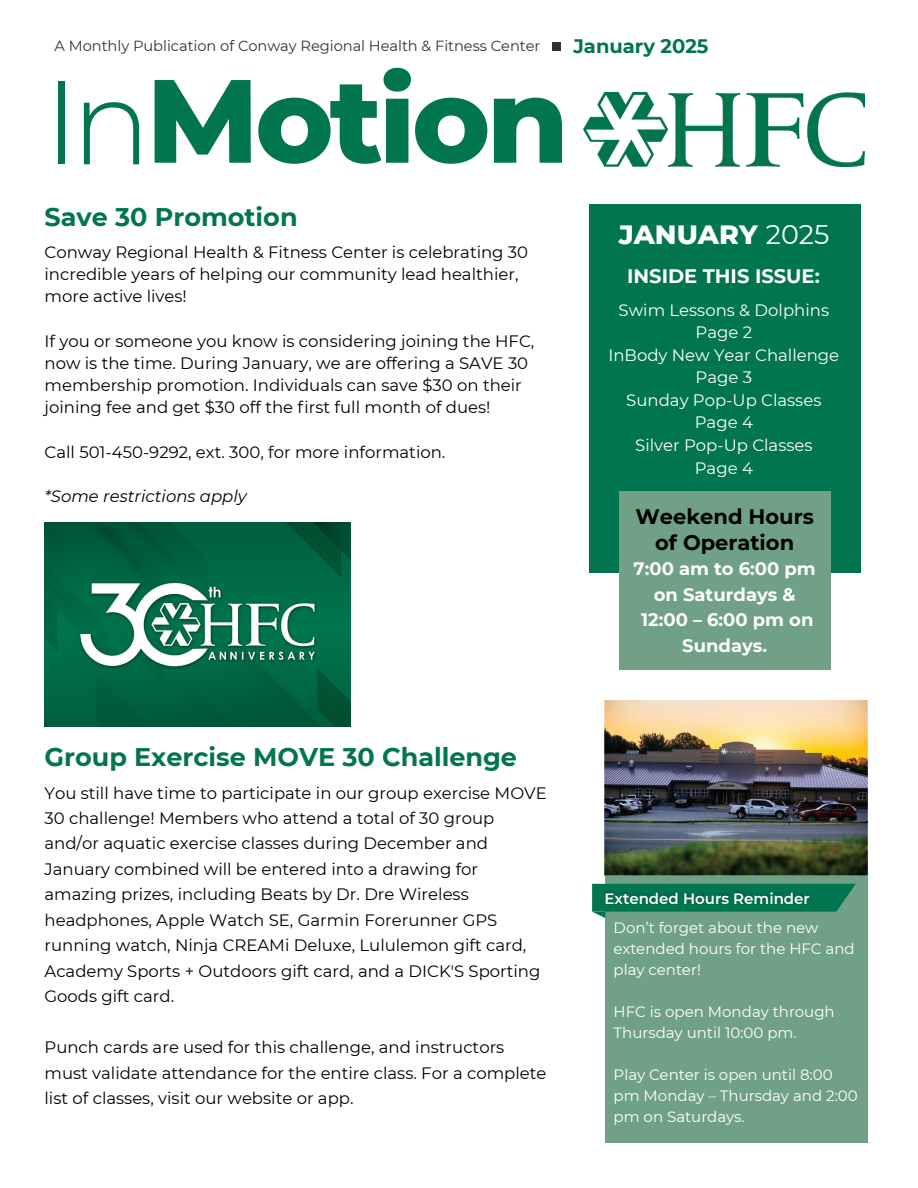
<style>
.page{position:relative;width:918px;height:1188px;background:#fff}
.page>*{position:absolute;margin:0;border:0;box-sizing:border-box;transform-origin:0 0}
.t1{font:800 27px "Montserrat";color:#fff}
.t2{font:700 25.5px "Montserrat";color:#007550}
.t3{font:700 21px/25.5px "Montserrat";color:#000;text-align:center}
.t4{font:700 19.5px "Montserrat";color:#fff}
.t5{font:700 19.5px "Montserrat";color:#007550}
.t6{font:700 18px/25.5px "Montserrat";color:#fff;text-align:center}
.t7{font:16.5px/25.5px "Montserrat";color:#000}
.t8{font:16.5px/22.5px "Montserrat";color:#fff;text-align:center}
.t9{font:italic 16.5px "Montserrat";color:#000}
.t10{font:15px/21px "Montserrat";color:#fff}
.t11{font:600 15px "Montserrat";color:#fff}
.t12{font:14.7px "Montserrat";letter-spacing:-.005em;color:#333334}
.s1{font-weight:400}
</style>
<div class="page">
<img style="left:583px;top:93px;width:281px;height:74px">
<div style="left:591px;top:205px;width:268px;height:366px;background:#007550"></div>
<div style="left:552px;top:42px;width:8px;height:8px;background:#333334"></div>
<div style="left:58px;top:82px;width:6px;height:82px;background:#007550"></div>
<svg style="left:84px;top:102px;width:55px;height:62px"></svg>
<svg style="left:155px;top:80px;width:96px;height:83px"></svg>
<svg style="left:258px;top:68px;width:229px;height:96px"></svg>
<svg style="left:494px;top:98px;width:68px;height:65px"></svg>
<div style="left:619px;top:491px;width:211px;height:178px;background:#70a187"></div>
<div style="left:605px;top:874px;width:262px;height:268px;background:#70a187"></div>
<svg style="left:592px;top:884px;width:264px;height:34px"></svg>
<img style="left:602px;top:889px;width:249px;height:22px">
<img style="left:45px;top:523px;width:305px;height:204px">
<img style="left:605px;top:700px;width:263px;height:176px">
<p class="t12" style="left:55px;top:36px;width:487px">A Monthly Publication of Conway Regional Health &amp; Fitness Center</p>
<p class="t5" style="left:573px;top:32px;width:137px">January 2025</p>
<h2 class="t2" style="left:45px;top:198px;width:255px">Save 30 Promotion</h2>
<p class="t7" style="left:45px;top:241px;width:485px;line-height:22.2px">Conway Regional Health &amp; Fitness Center is celebrating 30 incredible years of helping our community lead healthier, more active lives!</p>
<p class="t7" style="left:45px;top:329px;width:491px;line-height:22.2px">If you or someone you know is considering joining the HFC, now is the time. During January, we are offering a SAVE 30 membership promotion. Individuals can save $30 on their joining fee and get $30 off the first full month of dues!</p>
<p class="t7" style="left:45px;top:439px;width:402px">Call 501-450-9292, ext. 300, for more information.</p>
<p class="t9" style="left:45px;top:485px;width:204px">*Some restrictions apply</p>
<h2 class="t2" style="left:45px;top:739px;width:474px">Group Exercise MOVE 30 Challenge</h2>
<p class="t7" style="left:45px;top:779px;width:504px">You still have time to participate in our group exercise MOVE 30 challenge! Members who attend a total of 30 group and/or aquatic exercise classes during December and January combined will be entered into a drawing for amazing prizes, including Beats by Dr. Dre Wireless headphones, Apple Watch SE, Garmin Forerunner GPS running watch, Ninja CREAMi Deluxe, Lululemon gift card, Academy Sports + Outdoors gift card, and a DICK'S Sporting Goods gift card.</p>
<p class="t7" style="left:45px;top:1034px;width:503px">Punch cards are used for this challenge, and instructors must validate attendance for the entire class. For a complete list of classes, visit our website or app.</p>
<h1 class="t1" style="left:619px;top:215px;width:212px">JANUARY <span class="s1">2025</span></h1>
<p class="t4" style="left:627px;top:262px;width:194px">INSIDE THIS ISSUE:</p>
<p class="t8" style="left:608px;top:298px;width:232px">Swim Lessons &amp; Dolphins<br>Page 2<br>InBody New Year Challenge<br>Page 3<br>Sunday Pop-Up Classes<br>Page 4<br>Silver Pop-Up Classes<br>Page 4</p>
<p class="t3" style="left:636px;top:503px;width:180px">Weekend Hours of Operation</p>
<p class="t6" style="left:634px;top:555px;width:184px">7:00 am to 6:00 pm on Saturdays &amp;<br>12:00 – 6:00 pm on<br>Sundays.</p>
<p class="t11" style="left:604px;top:888px;width:207px">Extended Hours Reminder</p>
<p class="t10" style="left:614px;top:917px;width:243px">Don’t forget about the new extended hours for the HFC and play center!</p>
<p class="t10" style="left:614px;top:1001px;width:223px">HFC is open Monday through<br>Thursday until 10:00 pm.</p>
<p class="t10" style="left:614px;top:1064px;width:246px">Play Center is open until 8:00 pm Monday – Thursday and 2:00 pm on Saturdays.</p>
</div>
